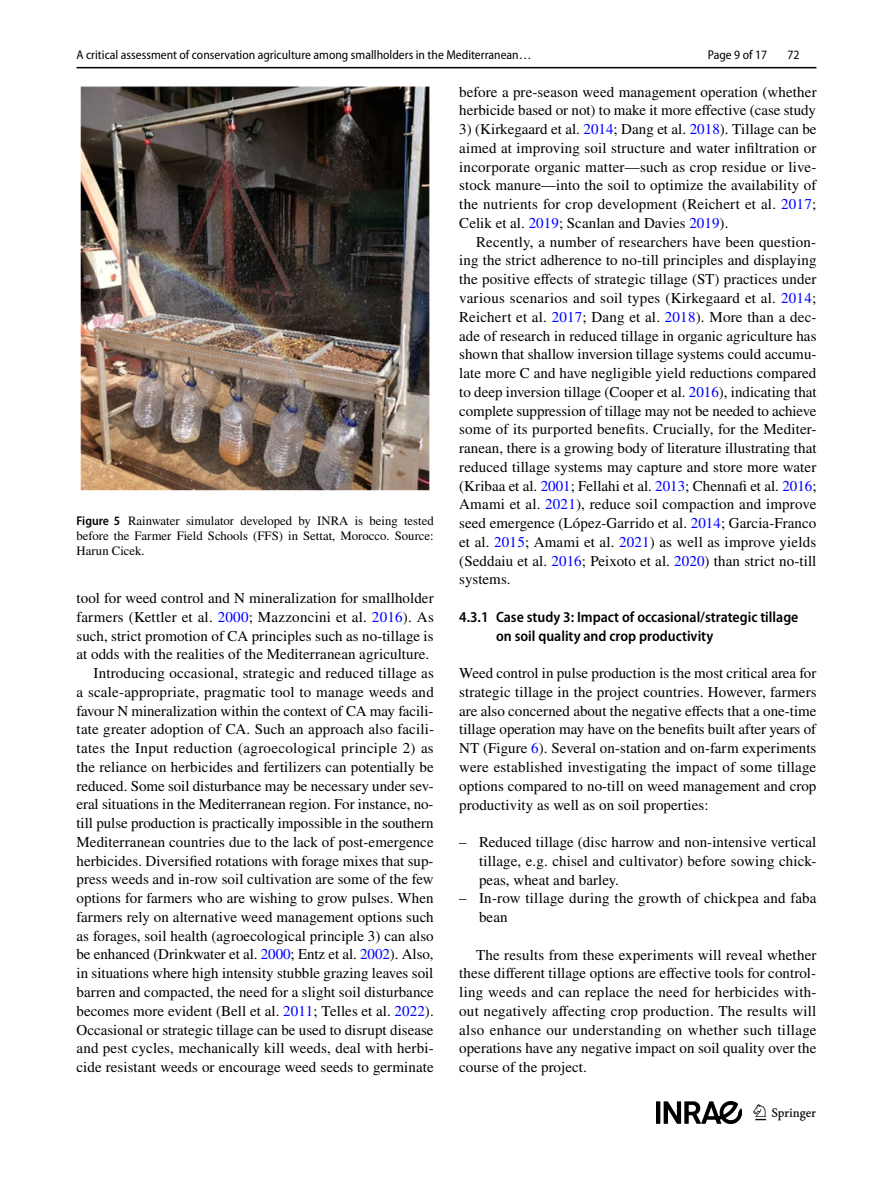
<style>
.page{position:relative;width:893px;height:1187px;background:#fff}
.page>*{position:absolute;margin:0;border:0;box-sizing:border-box;transform-origin:0 0}
.t1{font:22.5px "Springnew Regular 3";color:#000}
.t2{font:15px/18.8px "STIX";letter-spacing:.005em;color:#000;text-align:justify}
.t3{font:600 semi-condensed 15px/18.8px "Myriad Pro";color:#000}
.t4{font:12.75px/15px "STIX";color:#000;text-align:justify}
.t5{font:12.75px "Myriad Pro Semi Cn 3";color:#000}
.t6{font:semi-condensed 12.75px "Myriad Pro";color:#000}
.s1{font-family:"Myriad Pro";font-weight:600;font-stretch:semi-condensed}
.s2{color:#00f}
</style>
<div class="page">
<hr style="left:77px;top:67px;width:739px;height:1px;background:#000">
<img style="left:656px;top:1101px;width:85px;height:22px">
<img style="left:81px;top:87px;width:348px;height:403px">
<p class="t5" style="left:77px;top:48px;width:456px">A critical assessment of conservation agriculture among smallholders in the Mediterranean…</p>
<p class="t6" style="left:708px;top:48px;width:61px">Page 9 of 17</p>
<p class="t6" style="left:787px;top:48px;width:14px">72</p>
<p class="t4" style="left:77px;top:514px;width:359px"><span class="s1">Figure 5</span> Rainwater simulator developed by INRA is being tested before the Farmer Field Schools (FFS) in Settat, Morocco. Source:<br>Harun Cicek.</p>
<p class="t2" style="left:77px;top:589px;width:359px">tool for weed control and N mineralization for smallholder</p>
<p class="t2" style="left:77px;top:608px;width:359px">farmers (Kettler et al. <span class="s2">2000</span>; Mazzoncini et al. <span class="s2">2016</span>). As</p>
<p class="t2" style="left:77px;top:627px;width:359px">such, strict promotion of CA principles such as no-tillage is</p>
<p class="t2" style="left:77px;top:646px;width:354px">at odds with the realities of the Mediterranean agriculture.</p>
<p class="t2" style="left:94px;top:664px;width:342px">Introducing occasional, strategic and reduced tillage as</p>
<p class="t2" style="left:77px;top:683px;width:359px">a scale-appropriate, pragmatic tool to manage weeds and</p>
<p class="t2" style="left:77px;top:702px;width:358px">favour N mineralization within the context of CA may facili-</p>
<p class="t2" style="left:77px;top:721px;width:359px">tate greater adoption of CA. Such an approach also facili-</p>
<p class="t2" style="left:77px;top:739px;width:359px">tates the Input reduction (agroecological principle 2) as</p>
<p class="t2" style="left:77px;top:758px;width:359px">the reliance on herbicides and fertilizers can potentially be</p>
<p class="t2" style="left:77px;top:777px;width:359px">reduced. Some soil disturbance may be necessary under sev-</p>
<p class="t2" style="left:77px;top:796px;width:359px">eral situations in the Mediterranean region. For instance, no-</p>
<p class="t2" style="left:77px;top:814px;width:359px">till pulse production is practically impossible in the southern</p>
<p class="t2" style="left:77px;top:833px;width:359px">Mediterranean countries due to the lack of post-emergence</p>
<p class="t2" style="left:77px;top:852px;width:359px">herbicides. Diversified rotations with forage mixes that sup-</p>
<p class="t2" style="left:77px;top:871px;width:359px">press weeds and in-row soil cultivation are some of the few</p>
<p class="t2" style="left:77px;top:889px;width:359px">options for farmers who are wishing to grow pulses. When</p>
<p class="t2" style="left:77px;top:908px;width:359px">farmers rely on alternative weed management options such</p>
<p class="t2" style="left:77px;top:927px;width:359px">as forages, soil health (agroecological principle 3) can also</p>
<p class="t2" style="left:77px;top:946px;width:359px">be enhanced (Drinkwater et al. <span class="s2">2000</span>; Entz et al. <span class="s2">2002</span>). Also,</p>
<p class="t2" style="left:77px;top:964px;width:358px">in situations where high intensity stubble grazing leaves soil</p>
<p class="t2" style="left:77px;top:983px;width:359px">barren and compacted, the need for a slight soil disturbance</p>
<p class="t2" style="left:77px;top:1002px;width:359px">becomes more evident (Bell et al. <span class="s2">2011</span>; Telles et al. <span class="s2">2022</span>).</p>
<p class="t2" style="left:77px;top:1021px;width:358px">Occasional or strategic tillage can be used to disrupt disease</p>
<p class="t2" style="left:77px;top:1039px;width:359px">and pest cycles, mechanically kill weeds, deal with herbi-</p>
<p class="t2" style="left:77px;top:1058px;width:359px">cide resistant weeds or encourage weed seeds to germinate</p>
<p class="t2" style="left:459px;top:83px;width:359px">before a pre-season weed management operation (whether herbicide based or not) to make it more effective (case study</p>
<p class="t2" style="left:459px;top:121px;width:359px">3) (Kirkegaard et al. <span class="s2">2014</span>; Dang et al. <span class="s2">2018</span>). Tillage can be aimed at improving soil structure and water infiltration or incorporate organic matter—such as crop residue or live&shy;stock manure—into the soil to optimize the availability of the nutrients for crop development (Reichert et al. <span class="s2">2017</span>; Celik et al. <span class="s2">2019</span>; Scanlan and Davies <span class="s2">2019</span>).</p>
<p class="t2" style="left:459px;top:233px;width:359px;text-indent:17px">Recently, a number of researchers have been question&shy;ing the strict adherence to no-till principles and displaying the positive effects of strategic tillage (ST) practices under various scenarios and soil types (Kirkegaard et al. <span class="s2">2014</span>; Reichert et al. <span class="s2">2017</span>; Dang et al. <span class="s2">2018</span>). More than a dec&shy;ade of research in reduced tillage in organic agriculture has shown that shallow inversion tillage systems could accumu&shy;late more C and have negligible yield reductions compared to deep inversion tillage (Cooper et al. <span class="s2">2016</span>), indicating that complete suppression of tillage may not be needed to achieve some of its purported benefits. Crucially, for the Mediter&shy;ranean, there is a growing body of literature illustrating that reduced tillage systems may capture and store more water (Kribaa et al. <span class="s2">2001</span>; Fellahi et al. <span class="s2">2013</span>; Chennafi et al. <span class="s2">2016</span>; Amami et al. <span class="s2">2021</span>), reduce soil compaction and improve seed emergence (López-Garrido et al. <span class="s2">2014</span>; Garcia-Franco et al. <span class="s2">2015</span>; Amami et al. <span class="s2">2021</span>) as well as improve yields (Seddaiu et al. <span class="s2">2016</span>; Peixoto et al. <span class="s2">2020</span>) than strict no-till systems.</p>
<p class="t3" style="left:496px;top:607px;width:304px;text-indent:-37px">4.3.1 Case study 3: Impact of occasional/strategic tillage on soil quality and crop productivity</p>
<p class="t2" style="left:459px;top:664px;width:359px">Weed control in pulse production is the most critical area for strategic tillage in the project countries. However, farmers are also concerned about the negative effects that a one-time tillage operation may have on the benefits built after years of NT (Figure <span class="s2">6</span>). Several on-station and on-farm experiments were established investigating the impact of some tillage options compared to no-till on weed management and crop productivity as well as on soil properties:</p>
<p class="t2" style="left:479px;top:833px;width:339px;text-indent:-20px">– Reduced tillage (disc harrow and non-intensive vertical tillage, e.g. chisel and cultivator) before sowing chick&shy;peas, wheat and barley.</p>
<p class="t2" style="left:479px;top:889px;width:339px;text-indent:-20px">– In-row tillage during the growth of chickpea and faba bean</p>
<p class="t2" style="left:459px;top:946px;width:359px;text-indent:17px">The results from these experiments will reveal whether these different tillage options are effective tools for control&shy;ling weeds and can replace the need for herbicides with&shy;out negatively affecting crop production. The results will also enhance our understanding on whether such tillage operations have any negative impact on soil quality over the course of the project.</p>
<h1 class="t1" style="left:755px;top:1104px;width:62px">1 3</h1>
</div>
